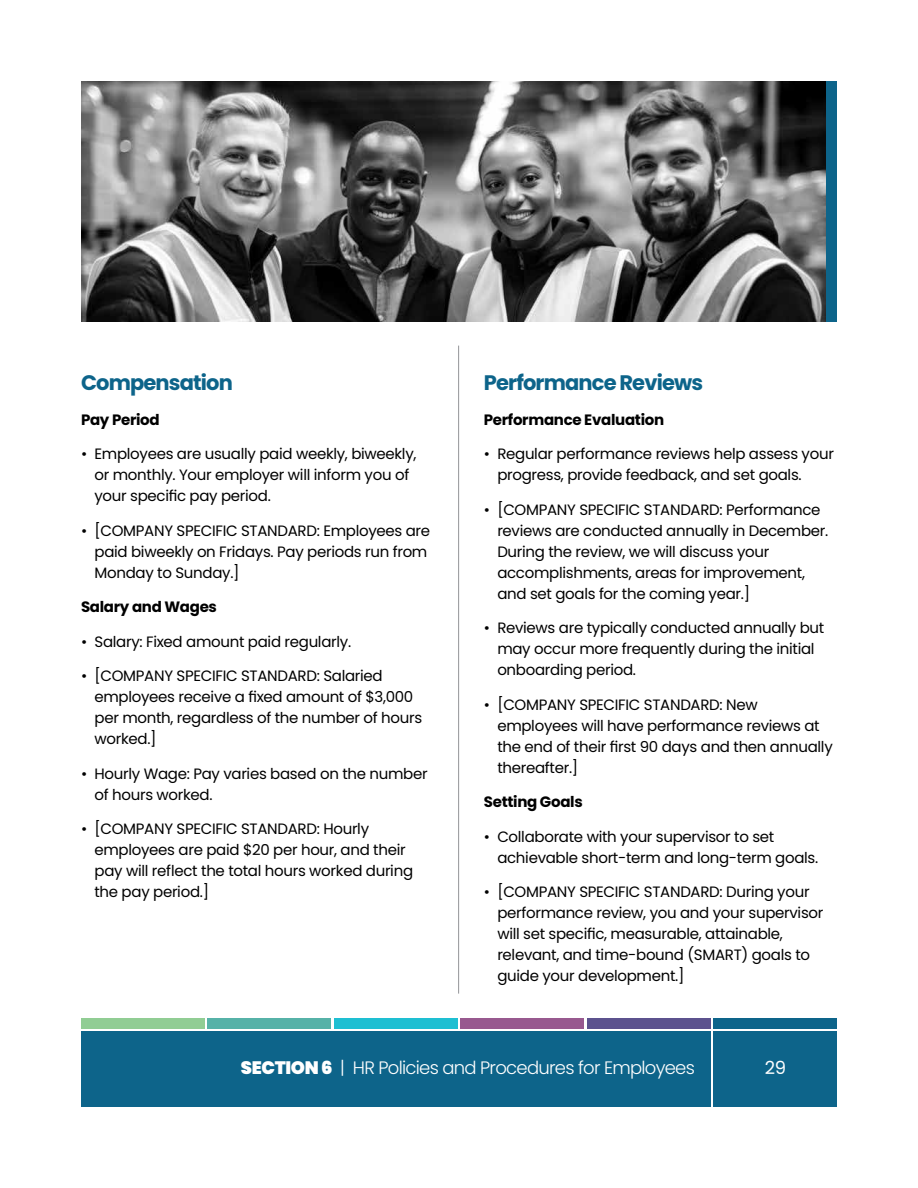
<style>
.page{position:relative;width:918px;height:1188px;background:#fff}
.page>*{position:absolute;margin:0;border:0;box-sizing:border-box;transform-origin:0 0}
.t1{font:700 21px "Poppins";letter-spacing:-.04em;color:#0d648a}
.t2{font:300 18px "Poppins";letter-spacing:-.04em;color:#fff}
.t3{font:18px "Poppins";color:#fff}
.t4{font:15px/21px "Poppins";letter-spacing:-.02em;color:#000}
.t5{font:700 15px "Poppins";letter-spacing:-.02em;color:#000}
.s1{font-weight:900}
</style>
<div class="page">
<div style="left:81px;top:1031px;width:630px;height:76px;background:#0d648a"></div>
<div style="left:714px;top:1031px;width:123px;height:76px;background:#0d648a"></div>
<div style="left:81px;top:1018px;width:124px;height:10px;background:#91cd94"></div>
<div style="left:207px;top:1018px;width:124px;height:10px;background:#56b2a8"></div>
<div style="left:334px;top:1018px;width:124px;height:10px;background:#1ebfd2"></div>
<div style="left:460px;top:1018px;width:124px;height:10px;background:#98598f"></div>
<div style="left:587px;top:1018px;width:124px;height:10px;background:#5c528e"></div>
<div style="left:713px;top:1018px;width:124px;height:10px;background:#0d648a"></div>
<hr style="left:458px;top:346px;width:1px;height:648px;background:#939598">
<img style="left:81px;top:81px;width:746px;height:241px">
<div style="left:827px;top:81px;width:10px;height:241px;background:#0d648a"></div>
<h1 class="t1" style="left:81px;top:371px;width:153px">Compensation</h1>
<p class="t5" style="left:81px;top:411px;width:80px">Pay Period</p>
<p class="t4" style="left:94px;top:444px;width:324px;text-indent:-14px">• Employees are usually paid weekly, biweekly, or monthly. Your employer will inform you of your specific pay period.</p>
<p class="t4" style="left:94px;top:520px;width:337px;text-indent:-14px">• [COMPANY SPECIFIC STANDARD: Employees are paid biweekly on Fridays. Pay periods run from<br>Monday to Sunday.]</p>
<p class="t5" style="left:81px;top:598px;width:138px">Salary and Wages</p>
<p class="t4" style="left:81px;top:631px;width:272px">• Salary: Fixed amount paid regularly.</p>
<p class="t4" style="left:94px;top:666px;width:329px;text-indent:-14px">• [COMPANY SPECIFIC STANDARD: Salaried employees receive a fixed amount of $3,000 per month, regardless of the number of hours worked.]</p>
<p class="t4" style="left:94px;top:763px;width:335px;text-indent:-14px">• Hourly Wage: Pay varies based on the number of hours worked.</p>
<p class="t4" style="left:94px;top:819px;width:320px;text-indent:-14px">• [COMPANY SPECIFIC STANDARD: Hourly employees are paid $20 per hour, and their pay will reflect the total hours worked during the pay period.]</p>
<h1 class="t1" style="left:484px;top:371px;width:221px">Performance Reviews</h1>
<p class="t5" style="left:484px;top:411px;width:182px">Performance Evaluation</p>
<p class="t4" style="left:497px;top:444px;width:338px;text-indent:-14px">• Regular performance reviews help assess your progress, provide feedback, and set goals.</p>
<p class="t4" style="left:497px;top:499px;width:333px;text-indent:-14px">• [COMPANY SPECIFIC STANDARD: Performance reviews are conducted annually in December.<br>During the review, we will discuss your accomplishments, areas for improvement, and set goals for the coming year.]</p>
<p class="t4" style="left:497px;top:618px;width:329px;text-indent:-14px">• Reviews are typically conducted annually but may occur more frequently during the initial onboarding period.</p>
<p class="t4" style="left:497px;top:694px;width:337px;text-indent:-14px">• [COMPANY SPECIFIC STANDARD: New employees will have performance reviews at the end of their first 90 days and then annually thereafter.]</p>
<p class="t5" style="left:484px;top:793px;width:100px">Setting Goals</p>
<p class="t4" style="left:497px;top:826px;width:322px;text-indent:-14px">• Collaborate with your supervisor to set achievable short-term and long-term goals.</p>
<p class="t4" style="left:497px;top:882px;width:328px;text-indent:-14px">• [COMPANY SPECIFIC STANDARD: During your performance review, you and your supervisor will set specific, measurable, attainable, relevant, and time-bound (SMART) goals to guide your development.]</p>
<p class="t2" style="left:241px;top:1058px;width:455px"><span class="s1">SECTION 6</span> | HR Policies and Procedures for Employees</p>
<p class="t3" style="left:765px;top:1058px;width:23px">29</p>
</div>
